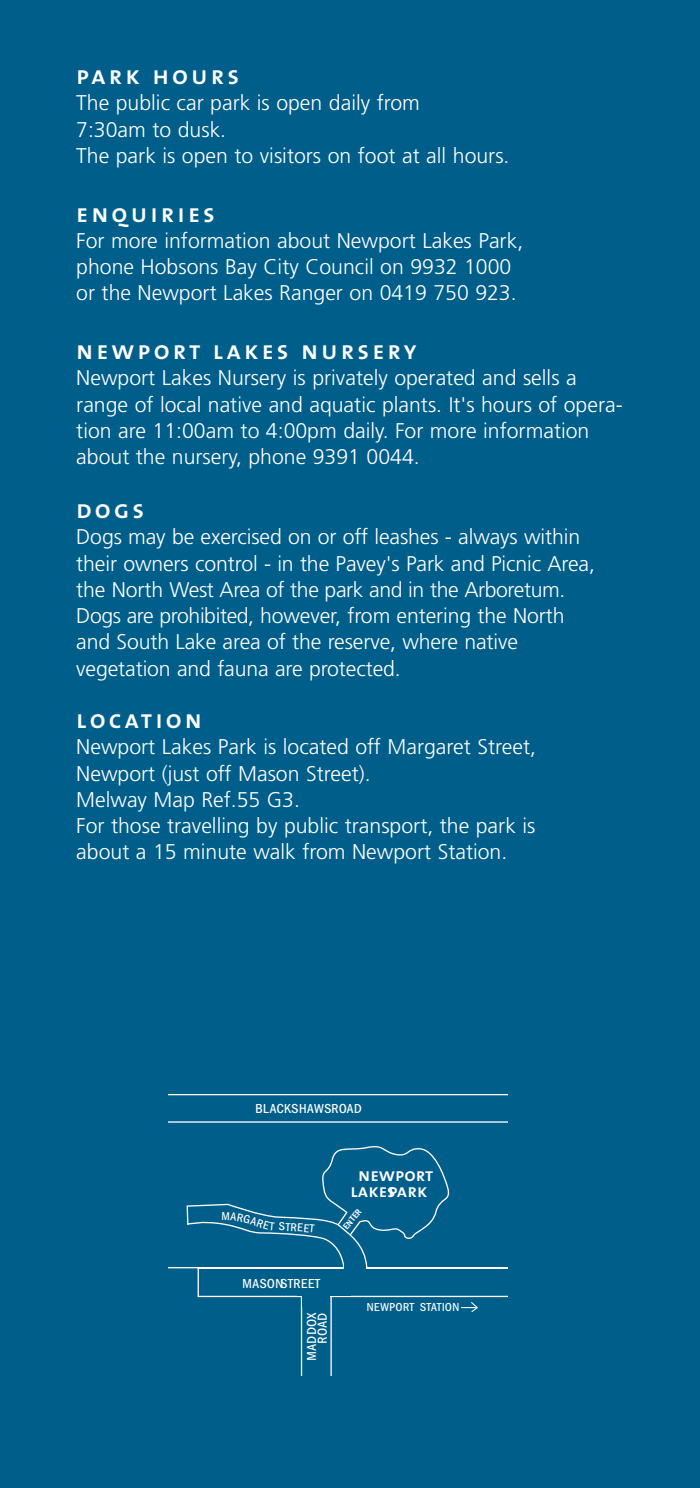
<style>
.page{position:relative;width:700px;height:1488px;background:#fff}
.page>*{position:absolute;margin:0;border:0;box-sizing:border-box;transform-origin:0 0}
.t1{font:26.25px "The Sans Semi Bold Caps";letter-spacing:.115em;color:#fff}
.t2{font:300 21.25px/26.2px "Frutiger";color:#fff}
.t3{font:18.5px/16px "The Sans Semi Bold Caps";color:#fff;text-align:center}
.t4{font:condensed 17.75px "Franklin Gothic SC";color:#fff}
.t5{font:condensed 15.75px "Franklin Gothic SC";color:#fff}
.t6{font:500 condensed 12px "Franklin Gothic SC";color:#fff}
</style>
<div class="page">
<div style="left:0;top:0;width:700px;height:1487px;background:#005f8a"></div>
<svg style="left:169px;top:1094px;width:339px;height:203px"></svg>
<svg style="left:461px;top:1302px;width:17px;height:11px"></svg>
<svg style="left:301px;top:1295px;width:31px;height:80px"></svg>
<div style="left:344px;top:1265px;width:22px;height:16px;background:#005f8a"></div>
<div style="left:298px;top:1289px;width:53px;height:6px;background:#005f8a"></div>
<div style="left:303px;top:1293px;width:27px;height:14px;background:#005f8a"></div>
<svg style="left:186px;top:1143px;width:266px;height:126px"></svg>
<p class="t1" style="left:76px;top:60px;width:165px">park hours</p>
<p class="t2" style="left:76px;top:92px;width:435px">The public car park is open daily from<br>7:30am to dusk.<br>The park is open to visitors on foot at all hours.</p>
<p class="t1" style="left:76px;top:197px;width:140px">enquiries</p>
<p class="t2" style="left:76px;top:229px;width:448px">For more information about Newport Lakes Park, phone Hobsons Bay City Council on 9932 1000 or the Newport Lakes Ranger on 0419 750 923.</p>
<p class="t1" style="left:76px;top:335px;width:342px">newport lakes nursery</p>
<p class="t2" style="left:76px;top:367px;width:548px">Newport Lakes Nursery is privately operated and sells a range of local native and aquatic plants. It's hours of opera&shy;tion are 11:00am to 4:00pm daily. For more information about the nursery, phone 9391 0044.</p>
<p class="t1" style="left:76px;top:493px;width:69px">dogs</p>
<p class="t2" style="left:76px;top:525px;width:520px">Dogs may be exercised on or off leashes - always within their owners control - in the Pavey's Park and Picnic Area, the North West Area of the park and in the Arboretum.<br>Dogs are prohibited, however, from entering the North and South Lake area of the reserve, where native vegetation and fauna are protected.</p>
<p class="t1" style="left:76px;top:703px;width:127px">location</p>
<p class="t2" style="left:76px;top:735px;width:461px">Newport Lakes Park is located off Margaret Street, Newport (just off Mason Street).<br>Melway Map Ref.55 G3.<br>For those travelling by public transport, the park is about a 15 minute walk from Newport Station.</p>
<p class="t4" style="left:255px;top:1096px;width:108px">blackshaws road</p>
<p class="t3" style="left:351px;top:1167px;width:84px">newport lakes park</p>
<p class="t6" style="left:341px;top:1225px;width:25px;rotate:-51deg">enter</p>
<p class="t4" style="left:242px;top:1271px;width:80px">mason street</p>
<p class="t4" style="left:300px;top:1361px;width:50px;rotate:-90deg">maddox</p>
<p class="t4" style="left:310px;top:1343px;width:32px;rotate:-90deg">road</p>
<p class="t5" style="left:366px;top:1296px;width:95px">newport station</p>
</div>
